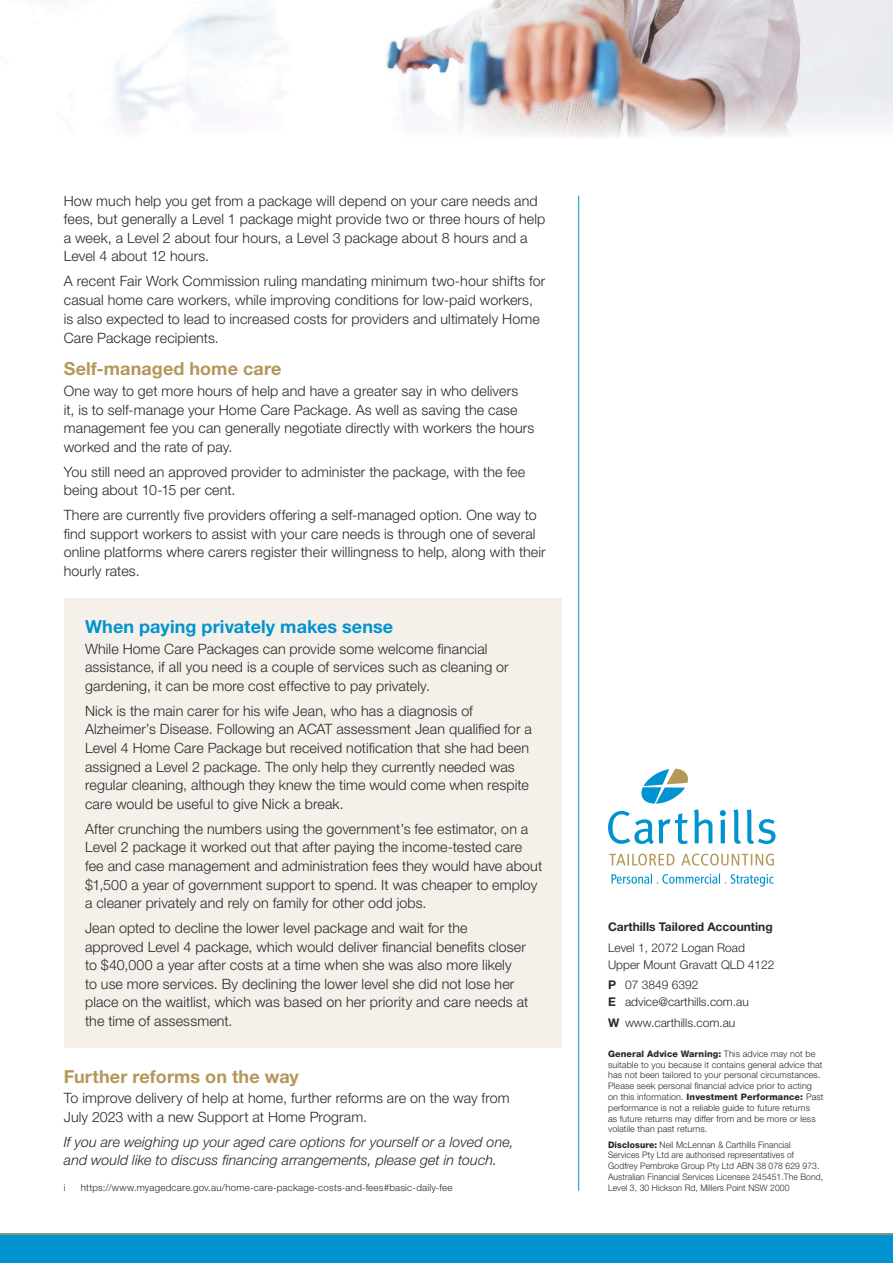
<style>
.page{position:relative;width:893px;height:1263px;background:#fff}
.page>*{position:absolute;margin:0;border:0;box-sizing:border-box;transform-origin:0 0}
.t1{font:700 18px "Helvetica Neue LT Std";letter-spacing:.005em;color:#b49759}
.t2{font:700 18px "Helvetica Neue LT Std";letter-spacing:.005em;color:#0093cf}
.t3{font:300 14.25px/18.6px "Helvetica Neue LT Std";letter-spacing:.01em;color:#282828}
.t4{font:italic 300 14.25px/18.6px "Helvetica Neue LT Std";letter-spacing:.005em;color:#282828}
.t5{font:300 12px/16.5px "Helvetica Neue LT Std";color:#282828}
.t6{font:700 12px "Helvetica Neue LT Std";color:#282828}
.t7{font:300 9.75px "Helvetica Neue LT Std";letter-spacing:.02em;color:#282828}
.t8{font:300 9px/10.8px "Helvetica Neue LT Std";letter-spacing:.01em;color:#282828}
.t9{font:300 9px/10.8px "Helvetica Neue LT Std";letter-spacing:.01em;color:#282828;scale:.95 1}
.s1{font-weight:700}
.s2{font-weight:800}
</style>
<div class="page">
<svg style="left:720px;top:810px;width:6px;height:33px"></svg>
<svg style="left:733px;top:809px;width:8px;height:35px"></svg>
<svg style="left:747px;top:809px;width:29px;height:35px"></svg>
<svg style="left:608px;top:769px;width:104px;height:75px"></svg>
<svg style="left:609px;top:854px;width:65px;height:12px"></svg>
<svg style="left:681px;top:854px;width:93px;height:12px"></svg>
<svg style="left:612px;top:873px;width:162px;height:13px"></svg>
<div style="left:0;top:1233px;width:893px;height:30px;background:#0093cf"></div>
<hr style="left:578px;top:196px;width:1px;height:995px;background:#0093cf">
<div style="left:64px;top:598px;width:497px;height:450px;background:#f5f1ea"></div>
<img style="left:62px;top:0;width:831px;height:137px">
<p class="t3" style="left:64px;top:191px;width:483px">How much help you get from a package will depend on your care needs and fees, but generally a Level 1 package might provide two or three hours of help a week, a Level 2 about four hours, a Level 3 package about 8 hours and a Level 4 about 12 hours.</p>
<p class="t3" style="left:64px;top:271px;width:483px">A recent Fair Work Commission ruling mandating minimum two-hour shifts for casual home care workers, while improving conditions for low-paid workers, is also expected to lead to increased costs for providers and ultimately Home Care Package recipients.</p>
<p class="t1" style="left:64px;top:357px;width:219px">Self-managed home care</p>
<p class="t3" style="left:64px;top:381px;width:472px">One way to get more hours of help and have a greater say in who delivers<br>it, is to self-manage your Home Care Package. As well as saving the case management fee you can generally negotiate directly with workers the hours worked and the rate of pay.</p>
<p class="t3" style="left:64px;top:462px;width:463px">You still need an approved provider to administer the package, with the fee being about 10-15 per cent.</p>
<p class="t3" style="left:64px;top:505px;width:483px">There are currently five providers offering a self-managed option. One way to find support workers to assist with your care needs is through one of several online platforms where carers register their willingness to help, along with their hourly rates.</p>
<p class="t2" style="left:85px;top:615px;width:310px">When paying privately makes sense</p>
<p class="t3" style="left:85px;top:639px;width:425px">While Home Care Packages can provide some welcome financial assistance, if all you need is a couple of services such as cleaning or gardening, it can be more cost effective to pay privately.</p>
<p class="t3" style="left:85px;top:701px;width:448px">Nick is the main carer for his wife Jean, who has a diagnosis of Alzheimer’s Disease. Following an ACAT assessment Jean qualified for a Level 4 Home Care Package but received notification that she had been assigned a Level 2 package. The only help they currently needed was regular cleaning, although they knew the time would come when respite care would be useful to give Nick a break.</p>
<p class="t3" style="left:85px;top:819px;width:459px">After crunching the numbers using the government’s fee estimator, on a Level 2 package it worked out that after paying the income-tested care fee and case management and administration fees they would have about $1,500 a year of government support to spend. It was cheaper to employ a cleaner privately and rely on family for other odd jobs.</p>
<p class="t3" style="left:85px;top:918px;width:445px">Jean opted to decline the lower level package and wait for the approved Level 4 package, which would deliver financial benefits closer to $40,000 a year after costs at a time when she was also more likely<br>to use more services. By declining the lower level she did not lose her place on the waitlist, which was based on her priority and care needs at the time of assessment.</p>
<p class="t1" style="left:64px;top:1065px;width:237px">Further reforms on the way</p>
<p class="t3" style="left:64px;top:1089px;width:448px">To improve delivery of help at home, further reforms are on the way from<br>July 2023 with a new Support at Home Program.</p>
<p class="t4" style="left:64px;top:1132px;width:451px">If you are weighing up your aged care options for yourself or a loved one, and would like to discuss financing arrangements, please get in touch.</p>
<p class="t7" style="left:64px;top:1181px;width:3px">i</p>
<p class="t7" style="left:81px;top:1181px;width:373px">https://www.myagedcare.gov.au/home-care-package-costs-and-fees#basic-daily-fee</p>
<p class="t6" style="left:608px;top:920px;width:166px">Carthills Tailored Accounting</p>
<p class="t5" style="left:608px;top:939px;width:168px">Level 1, 2072 Logan Road<br>Upper Mount Gravatt QLD 4122</p>
<p class="t5" style="left:608px;top:977px;width:142px"><span class="s1">P</span> 07 3849 6392<br><span class="s1">E</span> advice@carthills.com.au</p>
<p class="t5" style="left:608px;top:1014px;width:129px"><span class="s1">W</span> www.carthills.com.au</p>
<p class="t8" style="left:608px;top:1048px;width:217px"><span class="s2">General Advice Warning:</span> This advice may not be suitable to you because it contains general advice that has not been tailored to your personal circumstances.<br>Please seek personal financial advice prior to acting on this information. <span class="s2">Investment Performance:</span> Past performance is not a reliable guide to future returns<br>as future returns may differ from and be more or less volatile than past returns.</p>
<p class="t9" style="left:608px;top:1139px;width:228px"><span class="s2">Disclosure:</span> Neil McLennan &amp; Carthills Financial Services Pty Ltd are authorised representatives of Godfrey Pembroke Group Pty Ltd ABN 38 078 629 973.<br>Australian Financial Services Licensee 245451.The Bond, Level 3, 30 Hickson Rd, Millers Point NSW 2000</p>
</div>
